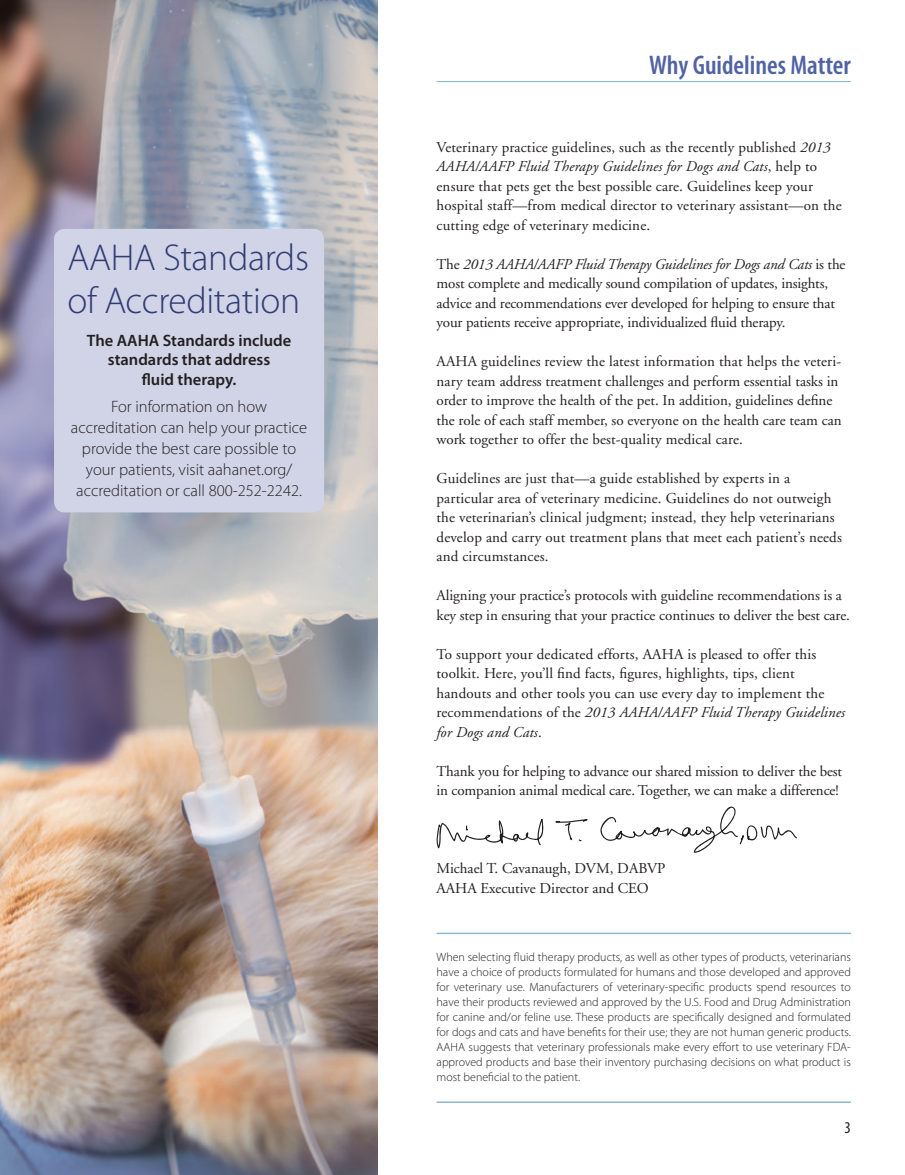
<style>
.page{position:relative;width:905px;height:1175px;background:#fff}
.page>*{position:absolute;margin:0;border:0;box-sizing:border-box;transform-origin:0 0}
.t1{font:300 37.5px/42px "Myriad Pro";letter-spacing:-.01em;color:#303d74}
.t2{font:600 condensed 27px "Myriad Pro";color:#5163a4}
.t3{font:300 16.5px/21px "Myriad Pro";color:#231f20;text-align:center}
.t4{font:600 16.5px/19.5px "Myriad Pro";color:#231f20;text-align:center}
.t5{font:condensed 16.5px "Myriad Pro";color:#231f20}
.t6{font:15px/19.5px "Adobe Garamond";letter-spacing:.005em;color:#231f20}
.t7{font:300 12px/15px "Myriad Pro";color:#231f20;text-align:justify}
.s1{font-style:italic}
</style>
<div class="page">
<img style="left:0;top:0;width:377px;height:1174px">
<div style="left:54px;top:229px;width:270px;height:283px;background:#d1d3e7;border-radius:11px"></div>
<hr style="left:436px;top:81px;width:414px;height:1px;background:#8cbbd1">
<hr style="left:436px;top:932px;width:414px;height:2px;background:#8cbbd1">
<hr style="left:436px;top:1101px;width:414px;height:1px;background:#8cbbd1">
<svg style="left:436px;top:818px;width:108px;height:30px"></svg>
<svg style="left:555px;top:819px;width:32px;height:22px"></svg>
<svg style="left:600px;top:806px;width:196px;height:46px"></svg>
<h1 class="t1" style="left:68px;top:237px;width:243px">AAHA Standards of Accreditation</h1>
<p class="t4" style="left:87px;top:330px;width:206px">The AAHA Standards include standards that address<br>fluid therapy.</p>
<p class="t3" style="left:71px;top:396px;width:238px">For information on how accreditation can help your practice provide the best care possible to your patients, visit aahanet.org/ accreditation or call 800-252-2242.</p>
<h2 class="t2" style="left:649px;top:49px;width:203px">Why Guidelines Matter</h2>
<p class="t6" style="left:436px;top:137px;width:406px">Veterinary practice guidelines, such as the recently published <span class="s1">2013<br>AAHA/AAFP Fluid Therapy Guidelines for Dogs and Cats</span>, help to ensure that pets get the best possible care. Guidelines keep your hospital staff—from medical director to veterinary assistant—on the cutting edge of veterinary medicine.</p>
<p class="t6" style="left:436px;top:254px;width:410px">The <span class="s1">2013 AAHA/AAFP Fluid Therapy Guidelines for Dogs and Cats</span> is the most complete and medically sound compilation of updates, insights, advice and recommendations ever developed for helping to ensure that your patients receive appropriate, individualized fluid therapy.</p>
<p class="t6" style="left:436px;top:352px;width:406px">AAHA guidelines review the latest information that helps the veteri&shy;nary team address treatment challenges and perform essential tasks in order to improve the health of the pet. In addition, guidelines define the role of each staff member, so everyone on the health care team can work together to offer the best-quality medical care.</p>
<p class="t6" style="left:436px;top:469px;width:407px">Guidelines are just that—a guide established by experts in a particular area of veterinary medicine. Guidelines do not outweigh the veterinarian’s clinical judgment; instead, they help veterinarians develop and carry out treatment plans that meet each patient’s needs and circumstances.</p>
<p class="t6" style="left:436px;top:586px;width:415px">Aligning your practice’s protocols with guideline recommendations is a key step in ensuring that your practice continues to deliver the best care.</p>
<p class="t6" style="left:436px;top:644px;width:410px">To support your dedicated efforts, AAHA is pleased to offer this toolkit. Here, you’ll find facts, figures, highlights, tips, client handouts and other tools you can use every day to implement the recommendations of the <span class="s1">2013 AAHA/AAFP Fluid Therapy Guidelines for Dogs and Cats</span>.</p>
<p class="t6" style="left:436px;top:761px;width:407px">Thank you for helping to advance our shared mission to deliver the best in companion animal medical care. Together, we can make a difference!</p>
<p class="t6" style="left:436px;top:859px;width:230px">Michael T. Cavanaugh, DVM, DABVP<br>AAHA Executive Director and CEO</p>
<p class="t7" style="left:436px;top:949px;width:416px">When selecting fluid therapy products, as well as other types of products, veterinarians have a choice of products formulated for humans and those developed and approved for veterinary use. Manufacturers of veterinary-specific products spend resources to have their products reviewed and approved by the U.S. Food and Drug Administration for canine and/or feline use. These products are specifically designed and formulated for dogs and cats and have benefits for their use; they are not human generic products.<br>AAHA suggests that veterinary professionals make every effort to use veterinary FDA&shy;approved products and base their inventory purchasing decisions on what product is most beneficial to the patient.</p>
<p class="t5" style="left:844px;top:1117px;width:8px">3</p>
</div>
